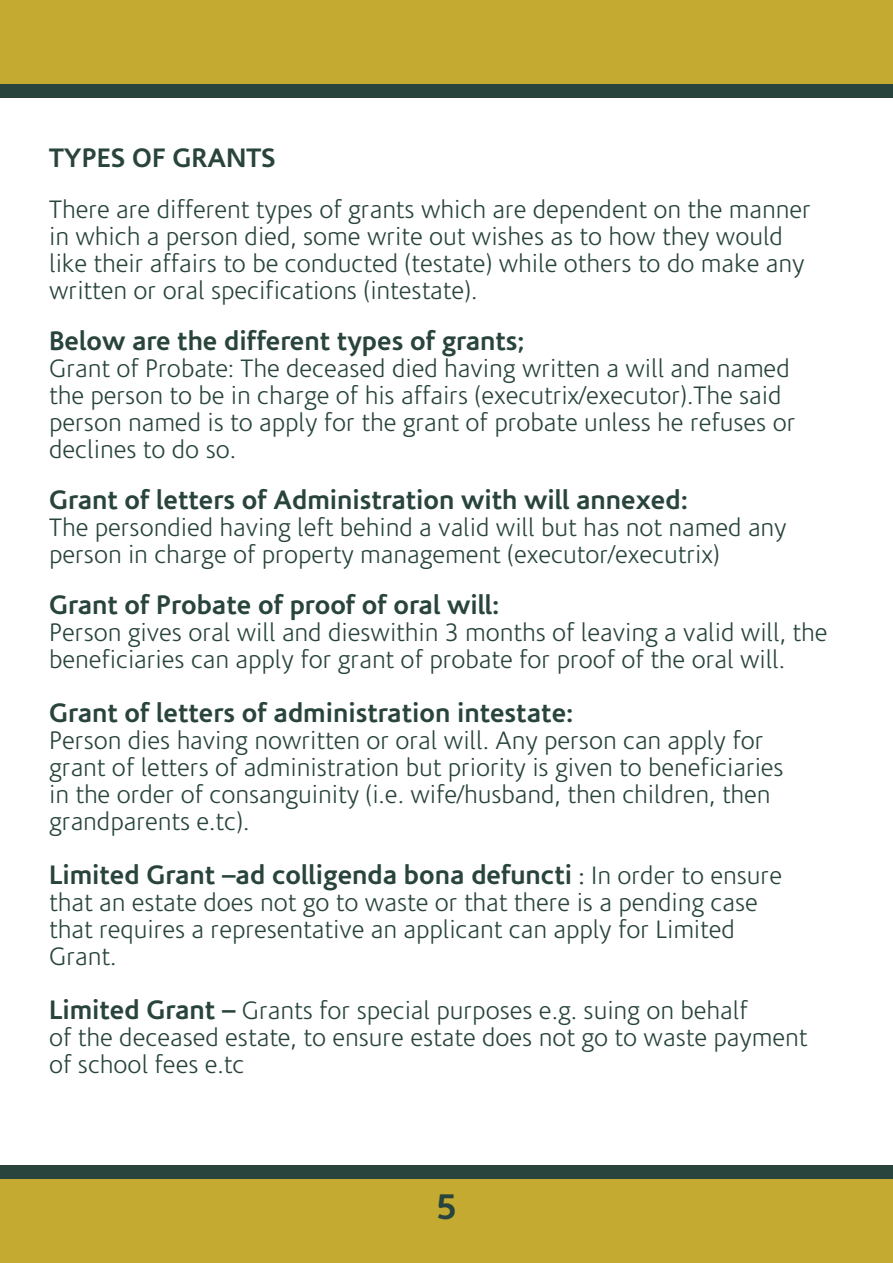
<style>
.page{position:relative;width:893px;height:1263px;background:#fff}
.page>*{position:absolute;margin:0;border:0;box-sizing:border-box;transform-origin:0 0}
.t1{font:700 36px "Corisande";color:#28443c}
.t2{font:700 27px "Corisande";color:#28443c}
.t3{font:300 25.5px/27px "Corisande";color:#28443c}
.s1{font-family:"Palatino Linotype";font-weight:400;font-size:24px}
.s2{font-weight:300;font-size:25.5px}
.s3{font-weight:700;font-size:27px}
.s4{font-family:"Palatino Linotype";font-weight:400;font-size:33px;color:#fff}
</style>
<div class="page">
<div style="left:0;top:0;width:893px;height:86px;background:#c4aa31"></div>
<div style="left:0;top:84px;width:893px;height:14px;background:#28443c"></div>
<div style="left:0;top:1176px;width:893px;height:86px;background:#c4aa31"></div>
<div style="left:0;top:1165px;width:893px;height:13px;background:#28443c"></div>
<p class="t2" style="left:49px;top:142px;width:228px">TYPES OF GRANTS</p>
<p class="t3" style="left:49px;top:196px;width:763px">There are different types of grants which are dependent on the manner in which a person died, some write out wishes as to how they would like their affairs to be conducted (testate) while others to do make any written or oral specifications (intestate).</p>
<p class="t2" style="left:49px;top:325px;width:477px">Below are the different types of grants;</p>
<p class="t3" style="left:49px;top:355px;width:748px">Grant of Probate: The deceased died having written a will and named the person to be in charge of his affairs (executrix/executor).The said person named is to apply for the grant of probate unless he refuses or declines to do so.</p>
<p class="t2" style="left:49px;top:484px;width:640px">Grant of letters of Administration with will annexed:</p>
<p class="t3" style="left:49px;top:514px;width:739px">The persondied having left behind a valid will but has not named any person in charge of property management (executor/executrix)</p>
<p class="t2" style="left:49px;top:589px;width:452px">Grant of Probate of proof of oral will:</p>
<p class="t3" style="left:49px;top:619px;width:780px">Person gives oral will and dieswithin 3 months of leaving a valid will, the beneficiaries can apply for grant of probate for proof of the oral will.</p>
<p class="t2" style="left:49px;top:697px;width:526px">Grant of letters of administration intestate:</p>
<p class="t3" style="left:49px;top:727px;width:736px">Person dies having nowritten or oral will. Any person can apply for grant of letters of administration but priority is given to beneficiaries in the order of consanguinity (i.e. wife/husband, then children, then grandparents e.tc).</p>
<p class="t2" style="left:49px;top:859px;width:734px">Limited Grant –ad colligenda bona defuncti <span class="s1">:</span> <span class="s2">In order to ensure</span></p>
<p class="t3" style="left:49px;top:889px;width:710px">that an estate does not go to waste or that there is a pending case that requires a representative an applicant can apply for Limited<br>Grant.</p>
<p class="t3" style="left:49px;top:997px;width:760px"><span class="s3">Limited Grant –</span> Grants for special purposes e.g. suing on behalf<br>of the deceased estate, to ensure estate does not go to waste payment of school fees e.tc</p>
<h1 class="t1" style="left:437px;top:1185px;width:21px">5<span class="s4">5</span></h1>
</div>
